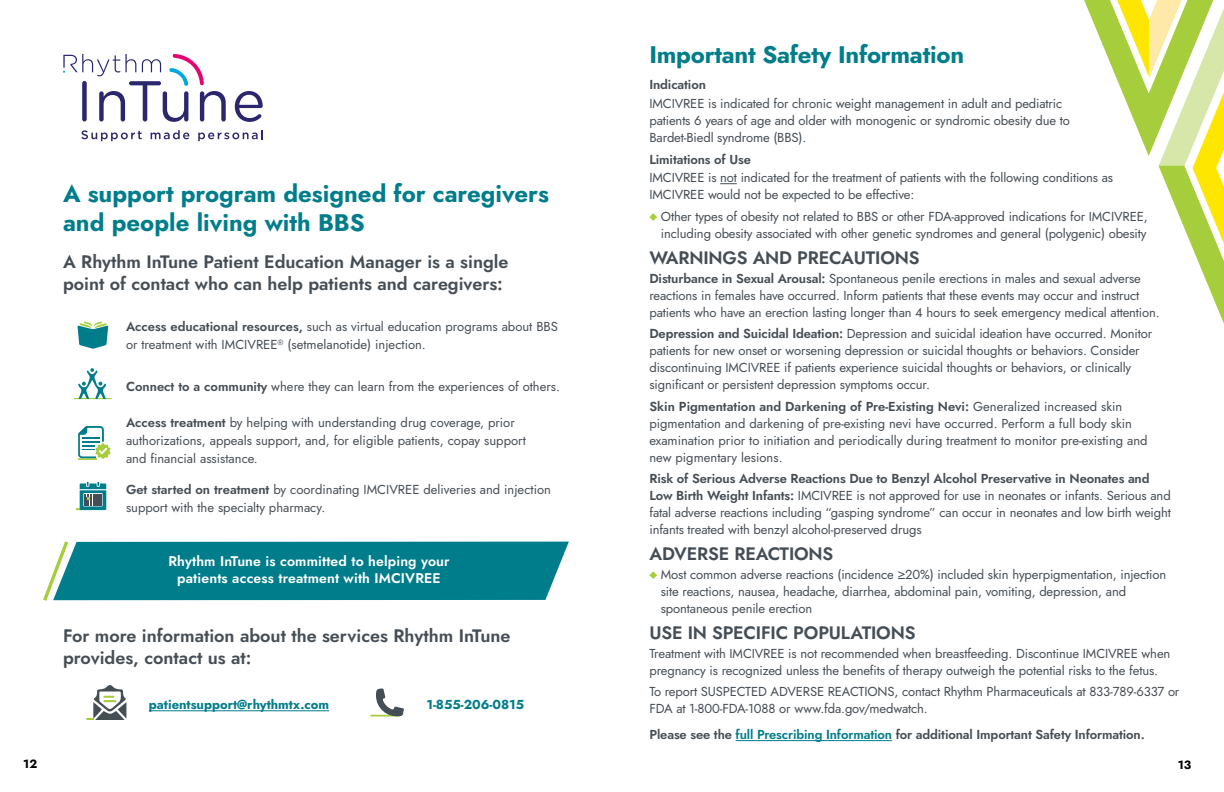
<style>
.page{position:relative;width:1224px;height:792px;background:#fff}
.page>*{position:absolute;margin:0;border:0;box-sizing:border-box;transform-origin:0 0}
.t1{font:700 24px/28.8px "Jost";color:#007d8b}
.t2{font:600 18px/22px "Jost";color:#464e55}
.t3{font:600 14px/17px "Jost";letter-spacing:.01em;color:#fff;text-align:center}
.t4{font:13px/17px "Jost";letter-spacing:-.01em;color:#464e55}
.t5{font:600 13px "Jost";letter-spacing:-.01em;color:#464e55}
.t6{font:700 13px "Jost";color:#007d8b}
.t7{font:700 12px "Jost";color:#000}
.s1{font-weight:600}
.s2{color:#007d8b}
</style>
<div class="page">
<hr style="left:149px;top:710px;width:180px;height:1px;background:#007d8b">
<svg style="left:43px;top:541px;width:526px;height:60px;background:#168894"></svg>
<hr style="left:370px;top:715px;width:30px;height:2px;background:#a6ce3c">
<svg style="left:376px;top:689px;width:28px;height:28px"></svg>
<svg style="left:86px;top:685px;width:40px;height:35px"></svg>
<svg style="left:78px;top:321px;width:30px;height:28px"></svg>
<hr style="left:74px;top:398px;width:38px;height:1px;background:#a6ce3c">
<svg style="left:78px;top:368px;width:29px;height:31px"></svg>
<svg style="left:78px;top:426px;width:33px;height:34px"></svg>
<svg style="left:76px;top:482px;width:30px;height:28px"></svg>
<svg style="left:1084px;top:0;width:140px;height:324px"></svg>
<svg style="left:81px;top:130px;width:61px;height:11px"></svg>
<svg style="left:151px;top:130px;width:38px;height:9px"></svg>
<svg style="left:198px;top:130px;width:65px;height:11px"></svg>
<svg style="left:235px;top:91px;width:28px;height:31px"></svg>
<svg style="left:63px;top:54px;width:163px;height:68px"></svg>
<svg style="left:720px;top:183px;width:17px;height:1px"></svg>
<hr style="left:736px;top:740px;width:156px;height:1px;background:#007d8b">
<svg style="left:649px;top:213px;width:8px;height:8px"></svg>
<svg style="left:649px;top:571px;width:8px;height:8px"></svg>
<h1 class="t1" style="left:63px;top:180px;width:488px">A support program designed for caregivers and people living with BBS</h1>
<h2 class="t2" style="left:63px;top:251px;width:447px">A Rhythm InTune Patient Education Manager is a single point of contact who can help patients and caregivers:</h2>
<p class="t4" style="left:126px;top:318px;width:433px;line-height:18px"><span class="s1">Access educational resources,</span> such as virtual education programs about BBS or treatment with IMCIVREE<sup>®</sup> (setmelanotide) injection.</p>
<p class="t4" style="left:126px;top:378px;width:436px"><span class="s1">Connect to a community</span> where they can learn from the experiences of others.</p>
<p class="t4" style="left:126px;top:413px;width:401px;line-height:18px"><span class="s1">Access treatment</span> by helping with understanding drug coverage, prior authorizations, appeals support, and, for eligible patients, copay support and financial assistance.</p>
<p class="t4" style="left:126px;top:480px;width:426px;line-height:18px"><span class="s1">Get started on treatment</span> by coordinating IMCIVREE deliveries and injection support with the specialty pharmacy.</p>
<p class="t3" style="left:168px;top:553px;width:283px">Rhythm InTune is committed to helping your patients access treatment with IMCIVREE</p>
<h2 class="t2" style="left:63px;top:624px;width:449px">For more information about the services Rhythm InTune provides, contact us at:</h2>
<p class="t6" style="left:149px;top:696px;width:182px">patientsupport@rhythmtx.com</p>
<p class="t6" style="left:426px;top:696px;width:99px">1-855-206-0815</p>
<h1 class="t1" style="left:649px;top:41px;width:316px">Important Safety Information</h1>
<p class="t5" style="left:649px;top:76px;width:58px">Indication</p>
<p class="t4" style="left:649px;top:95px;width:422px">IMCIVREE is indicated for chronic weight management in adult and pediatric patients 6 years of age and older with monogenic or syndromic obesity due to<br>Bardet-Biedl syndrome (BBS).</p>
<p class="t5" style="left:649px;top:150px;width:103px">Limitations of Use</p>
<p class="t4" style="left:649px;top:170px;width:465px">IMCIVREE is not indicated for the treatment of patients with the following conditions as<br>IMCIVREE would not be expected to be effective:</p>
<p class="t4" style="left:661px;top:208px;width:488px">Other types of obesity not related to BBS or other FDA-approved indications for IMCIVREE, including obesity associated with other genetic syndromes and general (polygenic) obesity</p>
<h2 class="t2" style="left:649px;top:247px;width:272px">WARNINGS AND PRECAUTIONS</h2>
<p class="t4" style="left:649px;top:270px;width:512px"><span class="s1">Disturbance in Sexual Arousal:</span> Spontaneous penile erections in males and sexual adverse reactions in females have occurred. Inform patients that these events may occur and instruct patients who have an erection lasting longer than 4 hours to seek emergency medical attention.</p>
<p class="t4" style="left:649px;top:325px;width:504px"><span class="s1">Depression and Suicidal Ideation:</span> Depression and suicidal ideation have occurred. Monitor patients for new onset or worsening depression or suicidal thoughts or behaviors. Consider discontinuing IMCIVREE if patients experience suicidal thoughts or behaviors, or clinically significant or persistent depression symptoms occur.</p>
<p class="t4" style="left:649px;top:398px;width:500px"><span class="s1">Skin Pigmentation and Darkening of Pre-Existing Nevi:</span> Generalized increased skin pigmentation and darkening of pre-existing nevi have occurred. Perform a full body skin examination prior to initiation and periodically during treatment to monitor pre-existing and new pigmentary lesions.</p>
<p class="t4" style="left:649px;top:470px;width:523px"><span class="s1">Risk of Serious Adverse Reactions Due to Benzyl Alcohol Preservative in Neonates and Low Birth Weight Infants:</span> IMCIVREE is not approved for use in neonates or infants. Serious and fatal adverse reactions including “gasping syndrome” can occur in neonates and low birth weight infants treated with benzyl alcohol-preserved drugs</p>
<h2 class="t2" style="left:649px;top:543px;width:185px">ADVERSE REACTIONS</h2>
<p class="t4" style="left:661px;top:566px;width:507px">Most common adverse reactions (incidence ≥20%) included skin hyperpigmentation, injection site reactions, nausea, headache, diarrhea, abdominal pain, vomiting, depression, and spontaneous penile erection</p>
<h2 class="t2" style="left:649px;top:622px;width:268px">USE IN SPECIFIC POPULATIONS</h2>
<p class="t4" style="left:649px;top:645px;width:522px">Treatment with IMCIVREE is not recommended when breastfeeding. Discontinue IMCIVREE when pregnancy is recognized unless the benefits of therapy outweigh the potential risks to the fetus.</p>
<p class="t4" style="left:649px;top:683px;width:532px">To report SUSPECTED ADVERSE REACTIONS, contact Rhythm Pharmaceuticals at 833-789-6337 or<br>FDA at 1-800-FDA-1088 or www.fda.gov/medwatch.</p>
<p class="t5" style="left:649px;top:726px;width:497px">Please see the <span class="s2">full Prescribing Information</span> for additional Important Safety Information.</p>
<p class="t7" style="left:23px;top:756px;width:15px">12</p>
<p class="t7" style="left:1178px;top:757px;width:15px">13</p>
</div>
